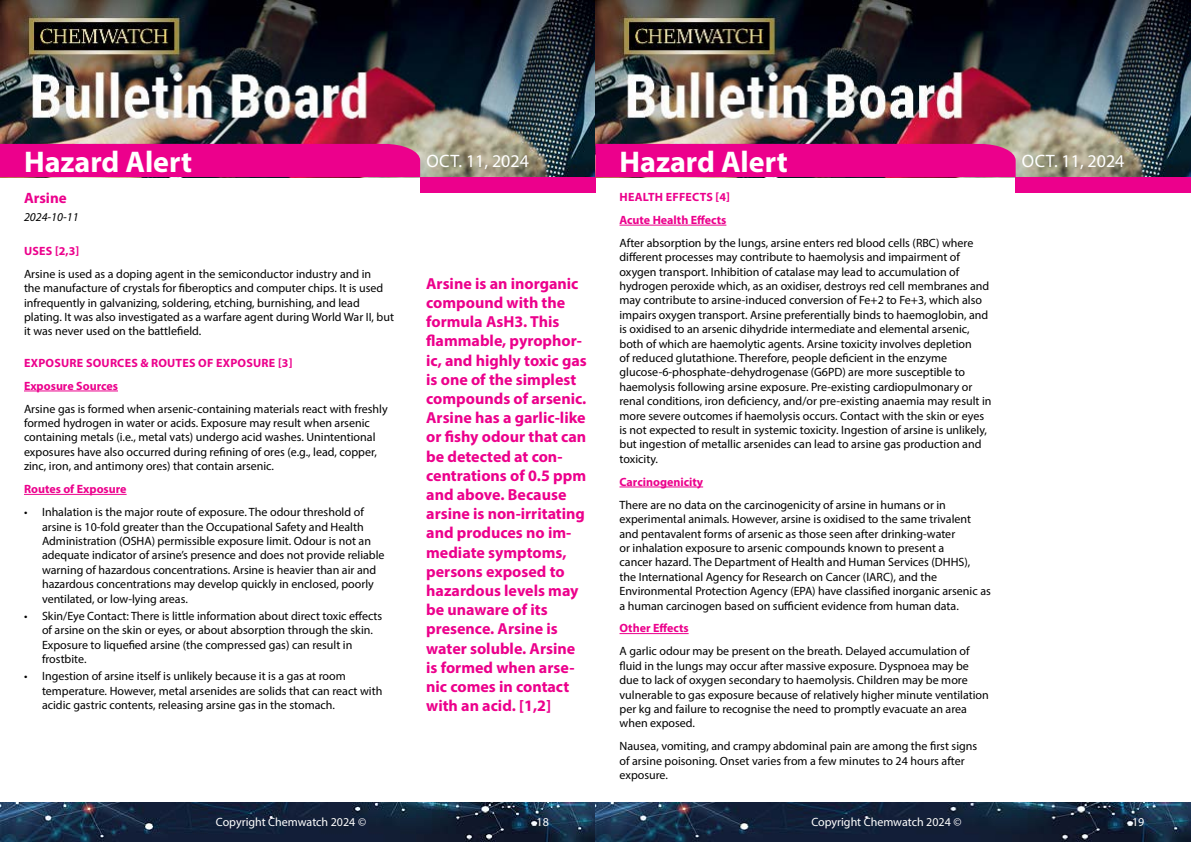
<style>
.page{position:relative;width:1191px;height:842px;background:#fff}
.page>*{position:absolute;margin:0;border:0;box-sizing:border-box;transform-origin:0 0}
.t1{font:700 30px "Myriad Pro";color:#fff}
.t2{font:18px "Myriad Pro";color:#fff}
.t3{font:700 16px/19.2px "Myriad Pro";color:#ec008c}
.t4{font:700 15px "Myriad Pro";color:#ec008c}
.t5{font:12px/14.4px "Myriad Pro";color:#000}
.t6{font:700 12px/22.9px "Myriad Pro";color:#ec008c}
.t7{font:12px "Myriad Pro";color:#fff}
.t8{font:700 12px/22.9px "Myriad Pro";letter-spacing:.02em;color:#ec008c}
.t9{font:italic 12px "Myriad Pro";color:#000}
</style>
<div class="page">
<img style="left:0;top:0;width:1191px;height:177px">
<div style="left:420px;top:177px;width:175px;height:15px;background:#ec008c"></div>
<div style="left:1015px;top:177px;width:176px;height:15px;background:#ec008c"></div>
<div style="left:0;top:144px;width:420px;height:33px;background:#ec008c"></div>
<div style="left:595px;top:144px;width:420px;height:33px;background:#ec008c"></div>
<img style="left:0;top:802px;width:1191px;height:40px">
<hr style="left:619px;top:225px;width:107px;height:1px;background:#ec008c">
<hr style="left:619px;top:487px;width:84px;height:1px;background:#ec008c">
<hr style="left:619px;top:633px;width:69px;height:1px;background:#ec008c">
<hr style="left:24px;top:391px;width:94px;height:1px;background:#ec008c">
<hr style="left:24px;top:494px;width:103px;height:1px;background:#ec008c">
<h1 class="t1" style="left:24px;top:142px;width:170px">Hazard Alert</h1>
<p class="t4" style="left:24px;top:188px;width:44px">Arsine</p>
<p class="t9" style="left:24px;top:209px;width:56px">2024-10-11</p>
<p class="t6" style="left:24px;top:239px;width:57px">USES [2,3]</p>
<p class="t5" style="left:24px;top:266px;width:371px">Arsine is used as a doping agent in the semiconductor industry and in<br>the manufacture of crystals for fiberoptics and computer chips. It is used infrequently in galvanizing, soldering, etching, burnishing, and lead plating. It was also investigated as a warfare agent during World War II, but it was never used on the battlefield.</p>
<p class="t8" style="left:24px;top:351px;width:270px">EXPOSURE SOURCES &amp; ROUTES OF EXPOSURE [3]<br>Exposure Sources</p>
<p class="t5" style="left:24px;top:401px;width:365px">Arsine gas is formed when arsenic-containing materials react with freshly formed hydrogen in water or acids. Exposure may result when arsenic containing metals (i.e., metal vats) undergo acid washes. Unintentional exposures have also occurred during refining of ores (e.g., lead, copper, zinc, iron, and antimony ores) that contain arsenic.</p>
<p class="t6" style="left:24px;top:477px;width:104px">Routes of Exposure</p>
<p class="t5" style="left:42px;top:505px;width:344px;text-indent:-18px">• Inhalation is the major route of exposure. The odour threshold of arsine is 10-fold greater than the Occupational Safety and Health Administration (OSHA) permissible exposure limit. Odour is not an adequate indicator of arsine’s presence and does not provide reliable warning of hazardous concentrations. Arsine is heavier than air and hazardous concentrations may develop quickly in enclosed, poorly ventilated, or low-lying areas.</p>
<p class="t5" style="left:42px;top:608px;width:342px;text-indent:-18px">• Skin/Eye Contact: There is little information about direct toxic effects of arsine on the skin or eyes, or about absorption through the skin.<br>Exposure to liquefied arsine (the compressed gas) can result in frostbite.</p>
<p class="t5" style="left:42px;top:669px;width:342px;text-indent:-18px">• Ingestion of arsine itself is unlikely because it is a gas at room temperature. However, metal arsenides are solids that can react with acidic gastric contents, releasing arsine gas in the stomach.</p>
<h1 class="t1" style="left:619px;top:142px;width:170px">Hazard Alert</h1>
<p class="t6" style="left:619px;top:185px;width:112px">HEALTH EFFECTS [4]<br>Acute Health Effects</p>
<p class="t5" style="left:619px;top:235px;width:373px">After absorption by the lungs, arsine enters red blood cells (RBC) where different processes may contribute to haemolysis and impairment of oxygen transport. Inhibition of catalase may lead to accumulation of hydrogen peroxide which, as an oxidiser, destroys red cell membranes and may contribute to arsine-induced conversion of Fe+2 to Fe+3, which also impairs oxygen transport. Arsine preferentially binds to haemoglobin, and is oxidised to an arsenic dihydride intermediate and elemental arsenic, both of which are haemolytic agents. Arsine toxicity involves depletion<br>of reduced glutathione. Therefore, people deficient in the enzyme glucose-6-phosphate-dehydrogenase (G6PD) are more susceptible to haemolysis following arsine exposure. Pre-existing cardiopulmonary or renal conditions, iron deficiency, and/or pre-existing anaemia may result in more severe outcomes if haemolysis occurs. Contact with the skin or eyes is not expected to result in systemic toxicity. Ingestion of arsine is unlikely, but ingestion of metallic arsenides can lead to arsine gas production and toxicity.</p>
<p class="t6" style="left:619px;top:470px;width:85px">Carcinogenicity</p>
<p class="t5" style="left:619px;top:497px;width:373px">There are no data on the carcinogenicity of arsine in humans or in experimental animals. However, arsine is oxidised to the same trivalent and pentavalent forms of arsenic as those seen after drinking-water<br>or inhalation exposure to arsenic compounds known to present a<br>cancer hazard. The Department of Health and Human Services (DHHS),<br>the International Agency for Research on Cancer (IARC), and the Environmental Protection Agency (EPA) have classified inorganic arsenic as a human carcinogen based on sufficient evidence from human data.</p>
<p class="t6" style="left:619px;top:616px;width:71px">Other Effects</p>
<p class="t5" style="left:619px;top:644px;width:371px">A garlic odour may be present on the breath. Delayed accumulation of fluid in the lungs may occur after massive exposure. Dyspnoea may be due to lack of oxygen secondary to haemolysis. Children may be more vulnerable to gas exposure because of relatively higher minute ventilation per kg and failure to recognise the need to promptly evacuate an area when exposed.</p>
<p class="t5" style="left:619px;top:739px;width:359px">Nausea, vomiting, and crampy abdominal pain are among the first signs of arsine poisoning. Onset varies from a few minutes to 24 hours after exposure.</p>
<h2 class="t2" style="left:426px;top:149px;width:104px">Oct. 11, 2024</h2>
<h2 class="t2" style="left:1022px;top:149px;width:104px">Oct. 11, 2024</h2>
<p class="t3" style="left:426px;top:273px;width:162px">Arsine is an inorganic compound with the formula AsH3. This flammable, pyrophor&shy;ic, and highly toxic gas is one of the simplest compounds of arsenic.<br>Arsine has a garlic-like or fishy odour that can be detected at con&shy;centrations of 0.5 ppm and above. Because arsine is non-irritating and produces no im&shy;mediate symptoms, persons exposed to hazardous levels may be unaware of its presence. Arsine is water soluble. Arsine is formed when arse&shy;nic comes in contact with an acid. [1,2]</p>
<p class="t7" style="left:216px;top:815px;width:152px">Copyright Chemwatch 2024 ©</p>
<p class="t7" style="left:536px;top:815px;width:14px">18</p>
<p class="t7" style="left:811px;top:815px;width:152px">Copyright Chemwatch 2024 ©</p>
<p class="t7" style="left:1132px;top:815px;width:14px">19</p>
</div>
